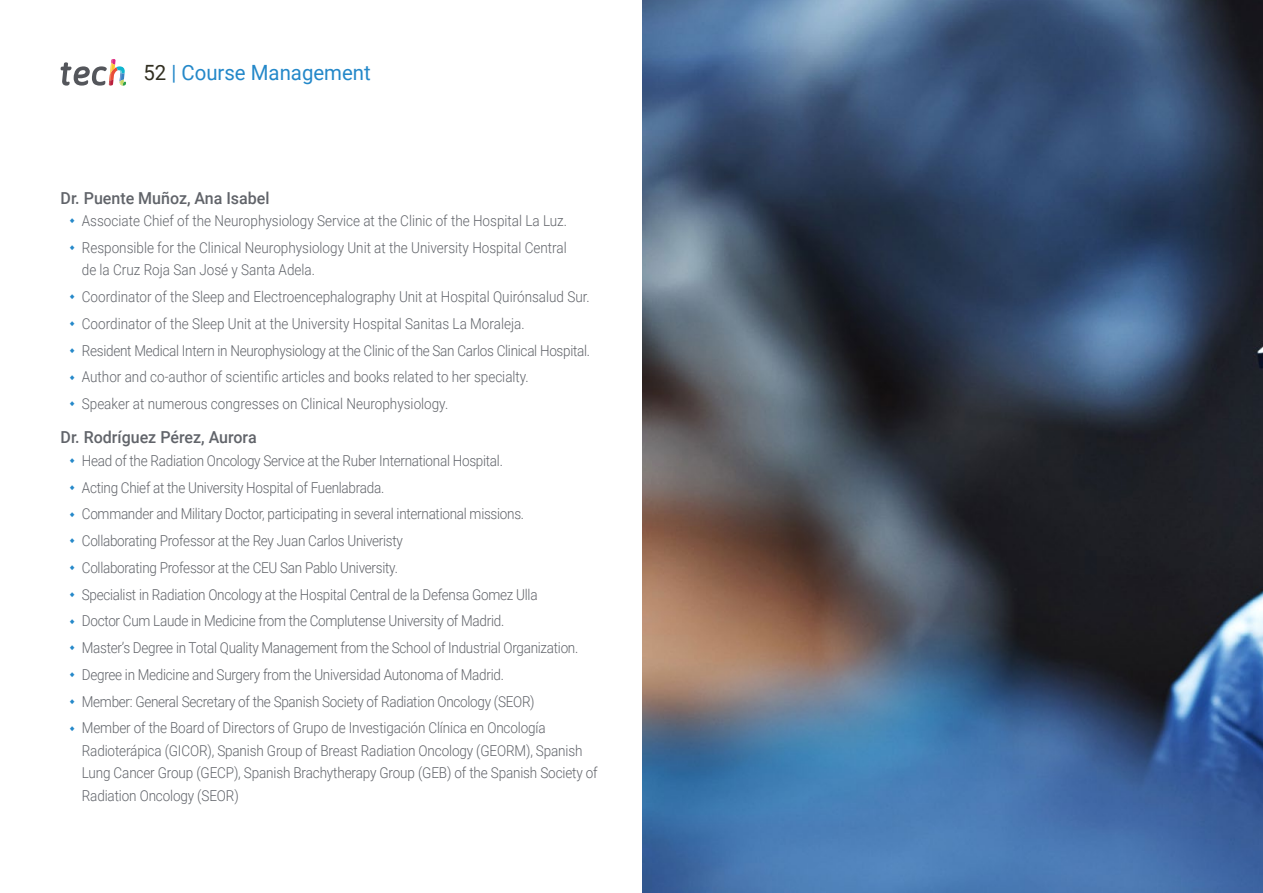
<style>
.page{position:relative;width:1263px;height:893px;background:#fff}
.page>*{position:absolute;margin:0;border:0;box-sizing:border-box;transform-origin:0 0}
.t1{font:21px "Roboto";color:#2488c9}
.t2{font:500 16.5px "Roboto";color:#61646a}
.t3{font:300 15px/26.7px "Roboto";letter-spacing:-.02em;color:#61646a;scale:.9 1}
.t4{font:300 15px/26.7px "Roboto";color:#61646a;scale:.9 1}
.s1{color:#312e20}
</style>
<div class="page">
<svg style="left:61px;top:59px;width:65px;height:27px"></svg>
<img style="left:642px;top:0;width:621px;height:893px">
<h1 class="t1" style="left:144px;top:57px;width:229px"><span class="s1">52</span> | Course Management</h1>
<p class="t2" style="left:61px;top:186px;width:210px">Dr. Puente Muñoz, Ana Isabel</p>
<p class="t4" style="left:82px;top:207px;width:541px">Associate Chief of the Neurophysiology Service at the Clinic of the Hospital La Luz.<br>Responsible for the Clinical Neurophysiology Unit at the University Hospital Central</p>
<p class="t4" style="left:82px;top:256px;width:566px">de la Cruz Roja San José y Santa Adela.<br>Coordinator of the Sleep and Electroencephalography Unit at Hospital Quirónsalud Sur.<br>Coordinator of the Sleep Unit at the University Hospital Sanitas La Moraleja.<br>Resident Medical Intern in Neurophysiology at the Clinic of the San Carlos Clinical Hospital.<br>Author and co-author of scientific articles and books related to her specialty.<br>Speaker at numerous congresses on Clinical Neurophysiology.</p>
<p class="t2" style="left:61px;top:426px;width:198px">Dr. Rodríguez Pérez, Aurora</p>
<p class="t3" style="left:82px;top:446px;width:553px">Head of the Radiation Oncology Service at the Ruber International Hospital.<br>Acting Chief at the University Hospital of Fuenlabrada.<br>Commander and Military Doctor, participating in several international missions.<br>Collaborating Professor at the Rey Juan Carlos Univeristy<br>Collaborating Professor at the CEU San Pablo University.<br>Specialist in Radiation Oncology at the Hospital Central de la Defensa Gomez Ulla Doctor Cum Laude in Medicine from the Complutense University of Madrid.<br>Master’s Degree in Total Quality Management from the School of Industrial Organization.<br>Degree in Medicine and Surgery from the Universidad Autonoma of Madrid.<br>Member: General Secretary of the Spanish Society of Radiation Oncology (SEOR)<br>Member of the Board of Directors of Grupo de Investigación Clínica en Oncología</p>
<p class="t3" style="left:82px;top:739px;width:575px;line-height:22.5px">Radioterápica (GICOR), Spanish Group of Breast Radiation Oncology (GEORM), Spanish<br>Lung Cancer Group (GECP), Spanish Brachytherapy Group (GEB) of the Spanish Society of<br>Radiation Oncology (SEOR)</p>
</div>
